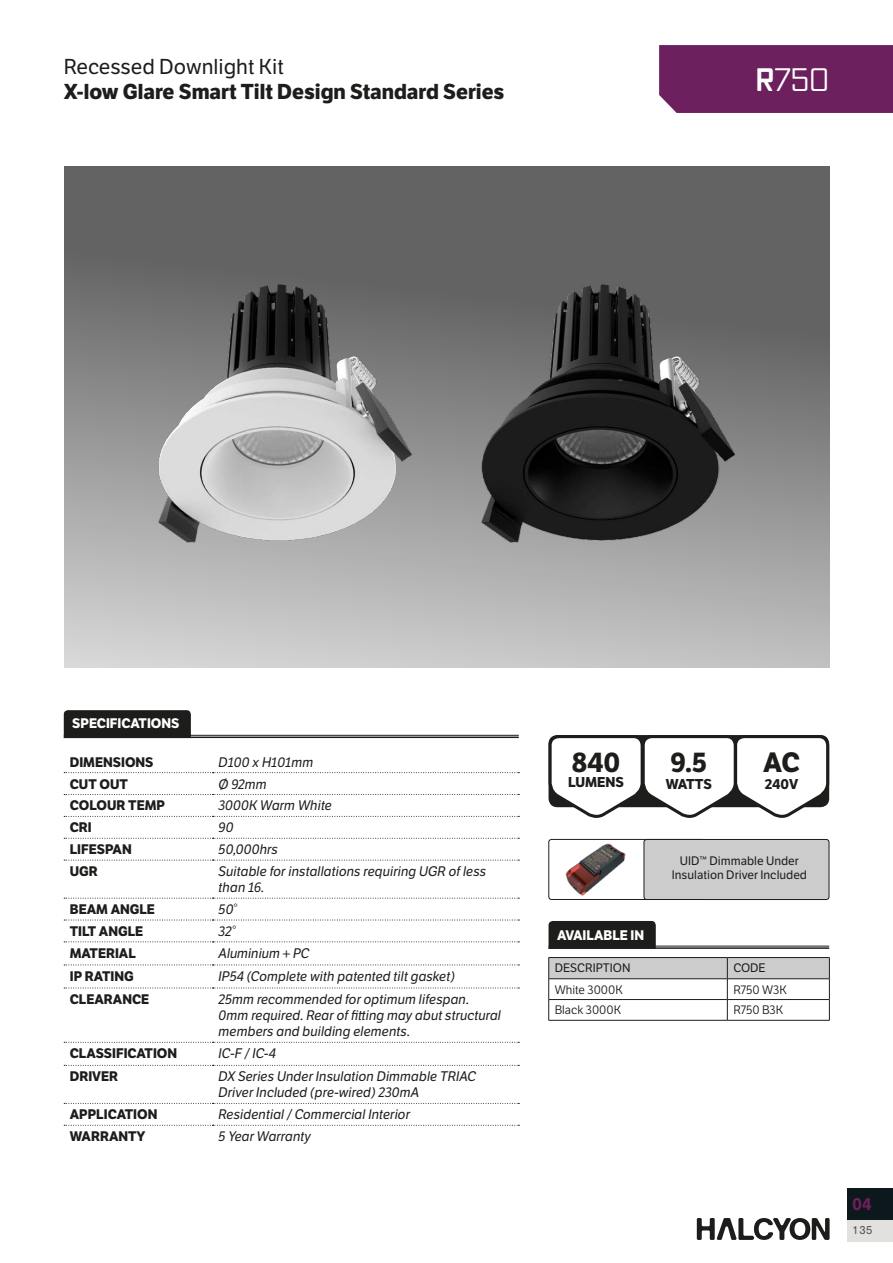
<style>
.page{position:relative;width:893px;height:1263px;background:#fff}
.page>*{position:absolute;margin:0;border:0;box-sizing:border-box;transform-origin:0 0}
.t1{font:31.5px "Vox Round";color:#fff}
.t2{font:700 27.15px "LFT Etica";color:#1d1d1b}
.t3{font:700 21px "LFT Etica";color:#1d1d1b}
.t4{font:21px "LFT Etica";color:#1d1d1b}
.t5{font:700 18px "Nimbus San";color:#6d205e}
.t6{font:700 13.95px "LFT Etica";color:#1d1d1b}
.t7{font:italic 13.5px/16.2px "LFT Etica";color:#1d1d1b}
.t8{font:700 13.5px "LFT Etica";color:#1d1d1b}
.t9{font:700 13.5px "LFT Etica";color:#fff}
.t10{font:12px/14.4px "LFT Etica";color:#1d1d1b;text-align:center}
.t11{font:12px "LFT Etica";color:#1d1d1b}
.t12{font:12px "Nimbus San";color:#57575a}
.s1{font-weight:700}
</style>
<div class="page">
<div style="left:847px;top:1220px;width:46px;height:21px;background:#e1e1e0"></div>
<div style="left:847px;top:1188px;width:46px;height:32px;background:#0d181c"></div>
<svg style="left:697px;top:1218px;width:133px;height:22px"></svg>
<div style="left:659px;top:45px;width:234px;height:68px;background:#6d205e"></div>
<svg style="left:64px;top:166px;width:765px;height:502px;background:#8f8e8e"></svg>
<div style="left:64px;top:710px;width:127px;height:25px;background:#1d1d1b"></div>
<hr style="left:64px;top:735px;width:455px;height:1px;background:#1d1d1b">
<hr style="left:64px;top:736px;width:455px;height:2px;background:#1d1d1b">
<svg style="left:64px;top:772px;width:455px;height:1px"></svg>
<svg style="left:64px;top:794px;width:455px;height:1px"></svg>
<svg style="left:64px;top:816px;width:455px;height:1px"></svg>
<svg style="left:64px;top:838px;width:455px;height:1px"></svg>
<svg style="left:64px;top:860px;width:455px;height:1px"></svg>
<svg style="left:64px;top:898px;width:455px;height:1px"></svg>
<svg style="left:64px;top:920px;width:455px;height:1px"></svg>
<svg style="left:64px;top:941px;width:455px;height:1px"></svg>
<svg style="left:64px;top:964px;width:455px;height:1px"></svg>
<svg style="left:64px;top:988px;width:455px;height:1px"></svg>
<svg style="left:64px;top:1042px;width:455px;height:1px"></svg>
<svg style="left:64px;top:1065px;width:455px;height:1px"></svg>
<svg style="left:64px;top:1103px;width:455px;height:1px"></svg>
<svg style="left:64px;top:1125px;width:455px;height:1px"></svg>
<svg style="left:548px;top:957px;width:282px;height:63px"></svg>
<hr style="left:549px;top:1020px;width:178px;height:1px;background:#1d1d1b">
<hr style="left:727px;top:1020px;width:103px;height:1px;background:#1d1d1b">
<div style="left:549px;top:921px;width:107px;height:25px;background:#1d1d1b"></div>
<hr style="left:549px;top:946px;width:280px;height:1px;background:#1d1d1b">
<hr style="left:549px;top:947px;width:280px;height:2px;background:#1d1d1b">
<svg style="left:548px;top:735px;width:282px;height:83px"></svg>
<div style="left:549px;top:839px;width:156px;height:61px;border:1px solid #1d1d1b;border-radius:3px"></div>
<div style="left:644px;top:839px;width:185px;height:60px;background:#ccc;border-radius:3px"></div>
<div style="left:644px;top:839px;width:185px;height:61px;border:1px solid #1d1d1b;border-radius:3px"></div>
<img style="left:565px;top:843px;width:61px;height:53px">
<img style="left:149px;top:273px;width:272px;height:287px">
<img style="left:472px;top:273px;width:271px;height:287px">
<h3 class="t4" style="left:64px;top:54px;width:222px">Recessed Downlight Kit</h3>
<h3 class="t3" style="left:64px;top:79px;width:442px">X-low Glare Smart Tilt Design Standard Series</h3>
<h1 class="t1" style="left:755px;top:60px;width:75px"><span class="s1">R</span>750</h1>
<p class="t9" style="left:72px;top:715px;width:109px">SPECIFICATIONS</p>
<p class="t8" style="left:70px;top:754px;width:85px">DIMENSIONS</p>
<p class="t7" style="left:219px;top:754px;width:96px">D100 x H101mm</p>
<p class="t8" style="left:70px;top:775px;width:60px">CUT OUT</p>
<p class="t7" style="left:219px;top:776px;width:50px">Ø 92mm</p>
<p class="t8" style="left:70px;top:797px;width:97px">COLOUR TEMP</p>
<p class="t7" style="left:219px;top:798px;width:115px">3000K Warm White</p>
<p class="t8" style="left:70px;top:819px;width:24px">CRI</p>
<p class="t7" style="left:219px;top:820px;width:17px">90</p>
<p class="t8" style="left:70px;top:841px;width:63px">LIFESPAN</p>
<p class="t7" style="left:219px;top:841px;width:61px">50,000hrs</p>
<p class="t8" style="left:70px;top:863px;width:30px">UGR</p>
<p class="t7" style="left:219px;top:863px;width:269px">Suitable for installations requiring UGR of less than 16.</p>
<p class="t8" style="left:70px;top:901px;width:87px">BEAM ANGLE</p>
<p class="t7" style="left:219px;top:901px;width:20px">50°</p>
<p class="t8" style="left:70px;top:923px;width:75px">TILT ANGLE</p>
<p class="t7" style="left:219px;top:923px;width:19px">32°</p>
<p class="t8" style="left:70px;top:945px;width:68px">MATERIAL</p>
<p class="t7" style="left:219px;top:945px;width:92px">Aluminium + PC</p>
<p class="t8" style="left:70px;top:968px;width:65px">IP RATING</p>
<p class="t7" style="left:219px;top:968px;width:238px">IP54 (Complete with patented tilt gasket)</p>
<p class="t8" style="left:70px;top:991px;width:81px">CLEARANCE</p>
<p class="t7" style="left:219px;top:991px;width:284px">25mm recommended for optimum lifespan.<br>0mm required. Rear of fitting may abut structural members and building elements.</p>
<p class="t8" style="left:70px;top:1045px;width:109px">CLASSIFICATION</p>
<p class="t7" style="left:219px;top:1045px;width:59px">IC-F / IC-4</p>
<p class="t8" style="left:70px;top:1068px;width:50px">DRIVER</p>
<p class="t7" style="left:219px;top:1069px;width:259px">DX Series Under Insulation Dimmable TRIAC<br>Driver Included (pre-wired) 230mA</p>
<p class="t8" style="left:70px;top:1106px;width:89px">APPLICATION</p>
<p class="t7" style="left:219px;top:1107px;width:193px">Residential / Commercial Interior</p>
<p class="t8" style="left:70px;top:1128px;width:77px">WARRANTY</p>
<p class="t7" style="left:219px;top:1128px;width:94px">5 Year Warranty</p>
<h2 class="t2" style="left:572px;top:746px;width:50px">840</h2>
<p class="t6" style="left:568px;top:774px;width:57px">LUMENS</p>
<h2 class="t2" style="left:671px;top:746px;width:38px">9.5</h2>
<p class="t6" style="left:666px;top:775px;width:48px">WATTS</p>
<h2 class="t2" style="left:763px;top:746px;width:38px">AC</h2>
<p class="t6" style="left:765px;top:775px;width:35px">240V</p>
<p class="t9" style="left:557px;top:927px;width:89px">AVAILABLE IN</p>
<p class="t10" style="left:672px;top:853px;width:137px">UID™ Dimmable Under<br>Insulation Driver Included</p>
<p class="t10" style="left:555px;top:961px;width:77px">DESCRIPTION</p>
<p class="t10" style="left:733px;top:961px;width:34px">CODE</p>
<p class="t11" style="left:555px;top:982px;width:70px">White 3000K</p>
<p class="t11" style="left:733px;top:982px;width:55px">R750 W3K</p>
<p class="t11" style="left:555px;top:1003px;width:68px">Black 3000K</p>
<p class="t11" style="left:733px;top:1003px;width:52px">R750 B3K</p>
<h3 class="t5" style="left:852px;top:1194px;width:21px">04</h3>
<p class="t12" style="left:852px;top:1224px;width:22px">135</p>
</div>
